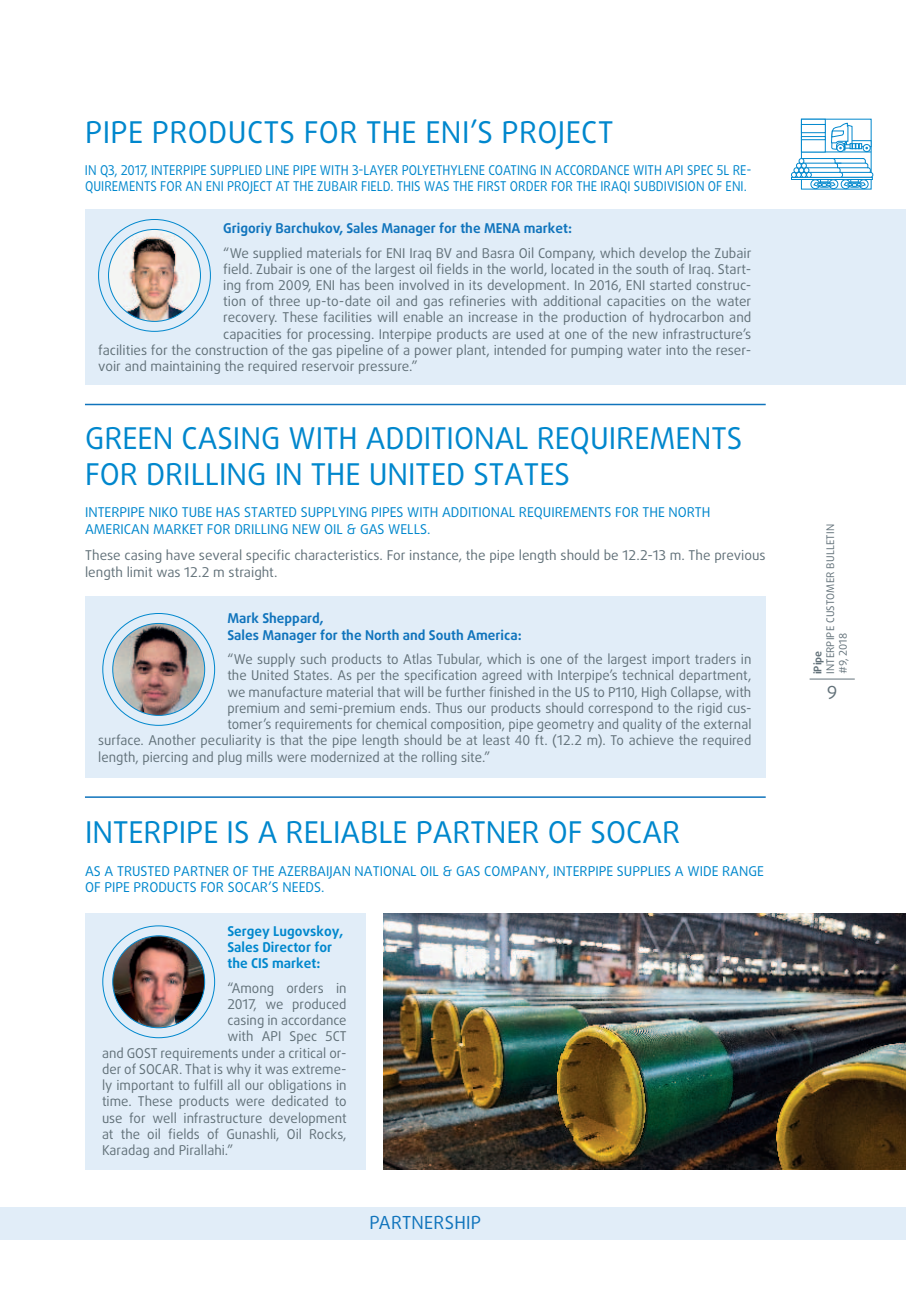
<style>
.page{position:relative;width:906px;height:1289px;background:#fff}
.page>*{position:absolute;margin:0;border:0;box-sizing:border-box;transform-origin:0 0}
.t1{font:30px/36px "Daxline Pro";color:#0087cd}
.t2{font:18px "Daxline Pro";color:#1074bc}
.t3{font:18px "Daxline Pro";color:#627179}
.t4{font:13.5px/16.2px "Daxline Pro";color:#627179}
.t5{font:13.5px "Daxline Pro";letter-spacing:.005em;color:#0087cd}
.t6{font:13.5px "Daxline Pro";letter-spacing:.005em;color:#0087cd;scale:.92 1}
.t7{font:700 13.5px/16.2px "Daxline Pro";color:#1074bc}
.t8{font:700 13.5px/16.2px "Daxline Pro";color:#0087cd}
.t9{font:10.5px/12.6px "Daxline Pro";letter-spacing:.015em;color:#627179}
.t10{font:700 10.5px "Daxline Pro";color:#627179}
</style>
<div class="page">
<hr style="left:809px;top:678px;width:45px;height:1px;background:#64737b">
<div style="left:85px;top:596px;width:680px;height:182px;background:#e1edf8"></div>
<div style="left:85px;top:913px;width:281px;height:256px;background:#e1edf8"></div>
<div style="left:0;top:1206px;width:906px;height:33px;background:#e1edf8"></div>
<img style="left:113px;top:935px;width:92px;height:92px;border-radius:46px">
<img style="left:113px;top:623px;width:92px;height:92px;border-radius:46px">
<svg style="left:791px;top:122px;width:83px;height:68px"></svg>
<hr style="left:801px;top:151px;width:70px;height:1px;background:#0087cd">
<div style="left:801px;top:119px;width:25px;height:33px;background:#fff;border:1px solid #0087cd"></div>
<div style="left:801px;top:124px;width:25px;height:9px;background:#fff;border:1px solid #0087cd"></div>
<svg style="left:801px;top:136px;width:25px;height:4px"></svg>
<img style="left:383px;top:913px;width:522px;height:256px">
<hr style="left:85px;top:796px;width:680px;height:1px;background:#1074bc">
<hr style="left:85px;top:404px;width:680px;height:1px;background:#1074bc">
<div style="left:85px;top:209px;width:820px;height:175px;background:#e1edf8"></div>
<img style="left:108px;top:229px;width:92px;height:92px;border-radius:46px">
<h1 class="t1" style="left:85px;top:114px;width:530px">PIPE PRODUCTS FOR THE ENI’S PROJECT</h1>
<p class="t6" style="left:85px;top:162px;width:84px">In q3, 2017, Interpipe</p>
<p class="t6" style="left:210px;top:162px;width:8px">supplied</p>
<p class="t6" style="left:265px;top:162px;width:8px">line</p>
<p class="t6" style="left:293px;top:162px;width:8px">pipe</p>
<p class="t6" style="left:320px;top:162px;width:158px">with 3-layer polyethylene</p>
<p class="t6" style="left:488px;top:162px;width:9px">coating</p>
<p class="t6" style="left:540px;top:162px;width:26px">in accordance</p>
<p class="t6" style="left:633px;top:162px;width:74px">with API Spec</p>
<p class="t6" style="left:717px;top:162px;width:39px">5L re-</p>
<p class="t6" style="left:85px;top:178px;width:9px">quirements</p>
<p class="t6" style="left:160px;top:178px;width:9px">for</p>
<p class="t6" style="left:186px;top:178px;width:53px">an ENI project</p>
<p class="t6" style="left:276px;top:178px;width:27px">at the</p>
<p class="t6" style="left:317px;top:178px;width:9px">Zubair</p>
<p class="t6" style="left:361px;top:178px;width:8px">field</p>
<p class="t6" style="left:390px;top:178px;width:77px">. This was the</p>
<p class="t6" style="left:477px;top:178px;width:8px">first</p>
<p class="t6" style="left:510px;top:178px;width:9px">order</p>
<p class="t6" style="left:551px;top:178px;width:9px">for</p>
<p class="t6" style="left:576px;top:178px;width:9px">the</p>
<p class="t6" style="left:600px;top:178px;width:12px">Iraqi</p>
<p class="t6" style="left:634px;top:178px;width:8px">subdivision</p>
<p class="t6" style="left:708px;top:178px;width:44px">of ENI.</p>
<p class="t7" style="left:223px;top:220px;width:351px">Grigoriy Barchukov, Sales Manager for the MENA market:</p>
<p class="t4" style="left:223px;top:244px;width:530px">“We supplied materials for ENI Iraq BV and Basra Oil Company, which develop the Zubair</p>
<p class="t4" style="left:223px;top:261px;width:530px">field. Zubair is one of the largest oil fields in the world, located in the south of Iraq. Start-</p>
<p class="t4" style="left:223px;top:277px;width:530px">ing from 2009, ENI has been involved in its development. In 2016, ENI started construc-</p>
<p class="t4" style="left:223px;top:293px;width:530px">tion of three up-to-date oil and gas refineries with additional capacities on the water</p>
<p class="t4" style="left:223px;top:309px;width:530px">recovery. These facilities will enable an increase in the production of hydrocarbon and</p>
<p class="t4" style="left:223px;top:325px;width:530px">capacities for processing. Interpipe products are used at one of the new infrastructure’s</p>
<p class="t4" style="left:98px;top:342px;width:655px">facilities for the construction of the gas pipeline of a power plant, intended for pumping water into the reser-</p>
<p class="t4" style="left:98px;top:358px;width:321px">voir and maintaining the required reservoir pressure.”</p>
<h1 class="t1" style="left:85px;top:420px;width:658px">GREEN CASING WITH ADDITIONAL REQUIREMENTS<br>FOR DRILLING IN THE UNITED STATES</h1>
<p class="t5" style="left:85px;top:504px;width:12px">Interpipe</p>
<p class="t5" style="left:149px;top:504px;width:17px">Niko</p>
<p class="t5" style="left:182px;top:504px;width:16px">Tube</p>
<p class="t5" style="left:216px;top:504px;width:9px">has</p>
<p class="t5" style="left:244px;top:504px;width:9px">started</p>
<p class="t5" style="left:301px;top:504px;width:9px">suppl</p>
<p class="t5" style="left:338px;top:504px;width:16px">ying</p>
<p class="t5" style="left:371px;top:504px;width:8px">pipes</p>
<p class="t5" style="left:407px;top:504px;width:19px">with</p>
<p class="t5" style="left:442px;top:504px;width:9px">additional</p>
<p class="t5" style="left:519px;top:504px;width:9px">requirements</p>
<p class="t5" style="left:615px;top:504px;width:9px">for</p>
<p class="t5" style="left:642px;top:504px;width:9px">the</p>
<p class="t5" style="left:668px;top:504px;width:18px">North</p>
<p class="t5" style="left:85px;top:520px;width:18px">American</p>
<p class="t5" style="left:153px;top:520px;width:10px">market</p>
<p class="t5" style="left:207px;top:520px;width:9px">for</p>
<p class="t5" style="left:234px;top:520px;width:8px">drilling</p>
<p class="t5" style="left:292px;top:520px;width:77px">ne w oil &amp; gas</p>
<p class="t5" style="left:388px;top:520px;width:20px">wells</p>
<p class="t5" style="left:427px;top:520px;width:5px">.</p>
<p class="t4" style="left:85px;top:547px;width:682px">These casing have several specific characteristics. For instance, the pipe length should be 12.2-13 m. The previous length limit was 12.2 m straight.</p>
<p class="t7" style="left:227px;top:610px;width:296px">Mark Sheppard,<br>Sales Manager for the North and South America:</p>
<p class="t4" style="left:227px;top:651px;width:525px">“We supply such products to Atlas Tubular, which is one of the largest import traders in</p>
<p class="t4" style="left:227px;top:667px;width:525px">the United States. As per the specification agreed with Interpipe’s technical department,</p>
<p class="t4" style="left:227px;top:683px;width:525px">we manufacture material that will be further finished in the US to P110, High Collapse, with</p>
<p class="t4" style="left:227px;top:699px;width:525px">premium and semi-premium ends. Thus our products should correspond to the rigid cus-</p>
<p class="t4" style="left:227px;top:716px;width:525px">tomer’s requirements for chemical composition, pipe geometry and quality of the external</p>
<p class="t4" style="left:98px;top:732px;width:654px">surface. Another peculiarity is that the pipe length should be at least 40 ft. (12.2 m). To achieve the required</p>
<p class="t4" style="left:98px;top:748px;width:393px">length, piercing and plug mills were modernized at the rolling site.”</p>
<h1 class="t1" style="left:85px;top:814px;width:596px">INTERPIPE IS a RELIABLE PARTNER OF SOCAR</h1>
<p class="t5" style="left:85px;top:862px;width:41px">Asatrusted</p>
<p class="t5" style="left:174px;top:862px;width:9px">partner</p>
<p class="t5" style="left:233px;top:862px;width:28px">of the</p>
<p class="t5" style="left:278px;top:862px;width:24px">Azerbaijan</p>
<p class="t5" style="left:355px;top:862px;width:9px">national</p>
<p class="t5" style="left:420px;top:862px;width:45px">oil &amp; gas</p>
<p class="t5" style="left:484px;top:862px;width:10px">compan</p>
<p class="t5" style="left:538px;top:862px;width:27px">y, Interpipe</p>
<p class="t5" style="left:617px;top:862px;width:8px">supplies</p>
<p class="t5" style="left:675px;top:862px;width:57px">a wide range</p>
<p class="t5" style="left:85px;top:878px;width:27px">of pipe</p>
<p class="t5" style="left:134px;top:878px;width:9px">products</p>
<p class="t5" style="left:200px;top:878px;width:9px">for</p>
<p class="t5" style="left:228px;top:878px;width:64px">SOCAR’s needs</p>
<p class="t5" style="left:321px;top:878px;width:5px">.</p>
<p class="t8" style="left:227px;top:922px;width:117px">Sergey Lugovskoy,<br>Sales Director for the CIS market:</p>
<p class="t4" style="left:227px;top:979px;width:121px">“Among orders in</p>
<p class="t4" style="left:227px;top:995px;width:121px">2017, we produced</p>
<p class="t4" style="left:227px;top:1012px;width:121px">casing in accordance</p>
<p class="t4" style="left:227px;top:1028px;width:121px">with API Spec 5CT</p>
<p class="t4" style="left:102px;top:1044px;width:246px">and GOST requirements under a critical or-</p>
<p class="t4" style="left:102px;top:1060px;width:246px">der of SOCAR. That is why it was extreme-</p>
<p class="t4" style="left:102px;top:1076px;width:246px">ly important to fulfill all our obligations in</p>
<p class="t4" style="left:102px;top:1093px;width:246px">time. These products were dedicated to</p>
<p class="t4" style="left:102px;top:1109px;width:246px">use for well infrastructure development</p>
<p class="t4" style="left:102px;top:1125px;width:246px">at the oil fields of Gunashli, Oil Rocks,</p>
<p class="t4" style="left:102px;top:1141px;width:133px">Karadag and Pirallahi.”</p>
<h2 class="t2" style="left:369px;top:1211px;width:21px">Partnership</h2>
<p class="t9" style="left:824px;top:674px;width:152px;rotate:-90deg">Interpi pe Customer Bulleti n #9, 2018</p>
<h2 class="t3" style="left:827px;top:681px;width:12px">9</h2>
<p class="t10" style="left:811px;top:674px;width:25px;rotate:-90deg">iPipe</p>
</div>
